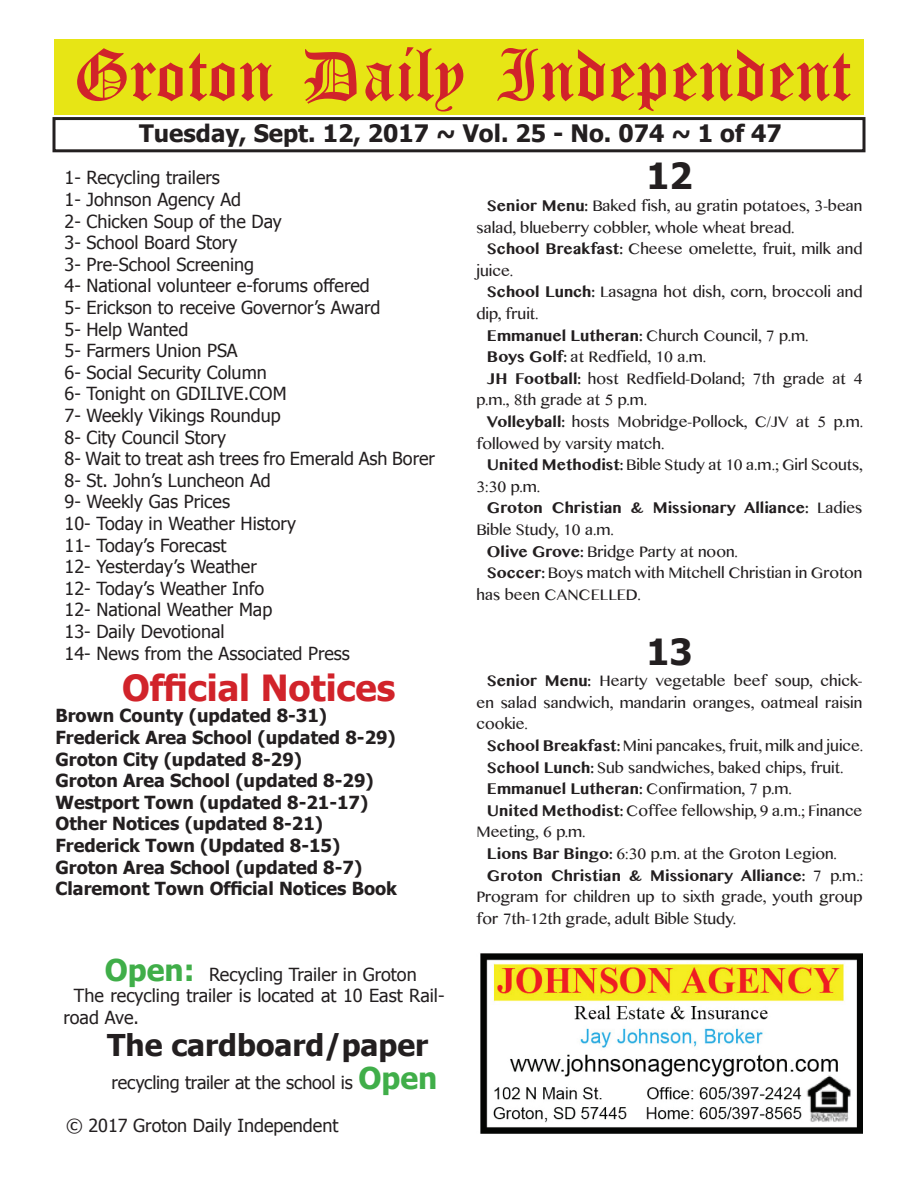
<style>
.page{position:relative;width:918px;height:1188px;background:#fff}
.page>*{position:absolute;margin:0;border:0;box-sizing:border-box;transform-origin:0 0}
.t1{font:54px "Old English Five";color:#d1232a}
.t2{font:700 36px "Tahoma";color:#d1232a}
.t3{font:700 36px "Tahoma";color:#231f20}
.t4{font:700 30px "Tahoma";color:#231f20}
.t5{font:700 24px "Tahoma";color:#231f20}
.t6{font:18px "Khmer MN";color:#231f20}
.t7{font:18px/21.6px "Tahoma";color:#231f20}
.t8{font:700 18px/21.6px "Tahoma";color:#231f20}
.t9{font:700 18px "Khmer MN";color:#231f20}
.s1{font-weight:700}
.s2{font-weight:400}
.s3{font-weight:700;font-size:30px;color:#40ae49}
</style>
<div class="page">
<div style="left:52px;top:117px;width:814px;height:35px;border:3px solid #231f20"></div>
<div style="left:54px;top:40px;width:810px;height:75px;background:#e7e515"></div>
<img style="left:480px;top:953px;width:382px;height:181px">
<h1 class="t1" style="left:73px;top:50px;width:779px">Groton Daily Independent</h1>
<h3 class="t5" style="left:139px;top:116px;width:644px">Tuesday, Sept. 12, 2017 ~ Vol. 25 - No. 074 ~ 1 of 47</h3>
<p class="t7" style="left:65px;top:166px;width:372px">1- Recycling trailers<br>1- Johnson Agency Ad<br>2- Chicken Soup of the Day<br>3- School Board Story<br>3- Pre-School Screening<br>4- National volunteer e-forums offered<br>5- Erickson to receive Governor’s Award<br>5- Help Wanted<br>5- Farmers Union PSA<br>6- Social Security Column<br>6- Tonight on GDILIVE.COM<br>7- Weekly Vikings Roundup<br>8- City Council Story<br>8- Wait to treat ash trees fro Emerald Ash Borer<br>8- St. John’s Luncheon Ad<br>9- Weekly Gas Prices<br>10- Today in Weather History<br>11- Today’s Forecast<br>12- Yesterday’s Weather<br>12- Today’s Weather Info<br>12- National Weather Map<br>13- Daily Devotional<br>14- News from the Associated Press</p>
<h2 class="t3" style="left:647px;top:151px;width:47px">12</h2>
<p class="t6" style="left:487px;top:194px;width:377px"><span class="s1">Senior Menu:</span> Baked fish, au gratin potatoes, 3-bean</p>
<p class="t6" style="left:476px;top:216px;width:320px">salad, blueberry cobbler, whole wheat bread.</p>
<p class="t6" style="left:487px;top:237px;width:377px"><span class="s1">School Breakfast:</span> Cheese omelette, fruit, milk and</p>
<p class="t6" style="left:476px;top:259px;width:38px">juice.</p>
<p class="t6" style="left:487px;top:281px;width:377px"><span class="s1">School Lunch:</span> Lasagna hot dish, corn, broccoli and</p>
<p class="t6" style="left:476px;top:302px;width:64px">dip, fruit.</p>
<p class="t6" style="left:487px;top:324px;width:323px"><span class="s1">Emmanuel Lutheran:</span> Church Council, 7 p.m.</p>
<p class="t6" style="left:487px;top:345px;width:221px"><span class="s1">Boys Golf:</span> at Redfield, 10 a.m.</p>
<p class="t6" style="left:487px;top:367px;width:377px"><span class="s1">JH Football:</span> host Redfield-Doland; 7th grade at 4</p>
<p class="t6" style="left:476px;top:389px;width:172px">p.m., 8th grade at 5 p.m.</p>
<p class="t6" style="left:487px;top:410px;width:378px"><span class="s1">Volleyball:</span> hosts Mobridge-Pollock, C/JV at 5 p.m.</p>
<p class="t6" style="left:476px;top:432px;width:190px">followed by varsity match.</p>
<p class="t6" style="left:487px;top:453px;width:378px"><span class="s1">United Methodist:</span> Bible Study at 10 a.m.; Girl Scouts,</p>
<p class="t6" style="left:476px;top:475px;width:65px">3:30 p.m.</p>
<p class="t9" style="left:487px;top:497px;width:377px">Groton Christian &amp; Missionary Alliance: <span class="s2">Ladies</span></p>
<p class="t6" style="left:476px;top:518px;width:139px">Bible Study, 10 a.m.</p>
<p class="t6" style="left:487px;top:540px;width:253px"><span class="s1">Olive Grove:</span> Bridge Party at noon.</p>
<p class="t6" style="left:487px;top:561px;width:377px"><span class="s1">Soccer:</span> Boys match with Mitchell Christian in Groton</p>
<p class="t6" style="left:476px;top:583px;width:166px">has been CANCELLED.</p>
<h2 class="t3" style="left:647px;top:626px;width:47px">13</h2>
<p class="t6" style="left:487px;top:669px;width:377px"><span class="s1">Senior Menu:</span> Hearty vegetable beef soup, chick-</p>
<p class="t6" style="left:476px;top:691px;width:387px">en salad sandwich, mandarin oranges, oatmeal raisin</p>
<p class="t6" style="left:476px;top:713px;width:53px">cookie.</p>
<p class="t6" style="left:487px;top:734px;width:378px"><span class="s1">School Breakfast:</span> Mini pancakes, fruit, milk and juice.</p>
<p class="t6" style="left:487px;top:756px;width:358px"><span class="s1">School Lunch:</span> Sub sandwiches, baked chips, fruit.</p>
<p class="t6" style="left:487px;top:777px;width:307px"><span class="s1">Emmanuel Lutheran:</span> Confirmation, 7 p.m.</p>
<p class="t6" style="left:487px;top:799px;width:377px"><span class="s1">United Methodist:</span> Coffee fellowship, 9 a.m.; Finance</p>
<p class="t6" style="left:476px;top:821px;width:111px">Meeting, 6 p.m.</p>
<p class="t6" style="left:487px;top:842px;width:352px"><span class="s1">Lions Bar Bingo:</span> 6:30 p.m. at the Groton Legion.</p>
<p class="t9" style="left:487px;top:864px;width:378px">Groton Christian &amp; Missionary Alliance: <span class="s2">7 p.m.:</span></p>
<p class="t6" style="left:476px;top:885px;width:388px">Program for children up to sixth grade, youth group</p>
<p class="t6" style="left:476px;top:907px;width:261px">for 7th-12th grade, adult Bible Study.</p>
<h2 class="t2" style="left:122px;top:662px;width:275px">Official Notices</h2>
<p class="t8" style="left:56px;top:704px;width:343px">Brown County (updated 8-31)<br>Frederick Area School (updated 8-29)<br>Groton City (updated 8-29)<br>Groton Area School (updated 8-29)<br>Westport Town (updated 8-21-17)<br>Other Notices (updated 8-21)<br>Frederick Town (Updated 8-15)<br>Groton Area School (updated 8-7)<br>Claremont Town Official Notices Book</p>
<p class="t7" style="left:105px;top:962px;width:314px"><span class="s3">Open:</span> Recycling Trailer in Groton</p>
<p class="t7" style="left:74px;top:984px;width:372px">The recycling trailer is located at 10 East Rail-</p>
<p class="t7" style="left:63px;top:1006px;width:77px">road Ave.</p>
<h3 class="t4" style="left:107px;top:1024px;width:323px">The cardboard/paper</h3>
<p class="t7" style="left:112px;top:1071px;width:327px">recycling trailer at the school is <span class="s3">Open</span></p>
<p class="t7" style="left:66px;top:1114px;width:274px">© 2017 Groton Daily Independent</p>
</div>
